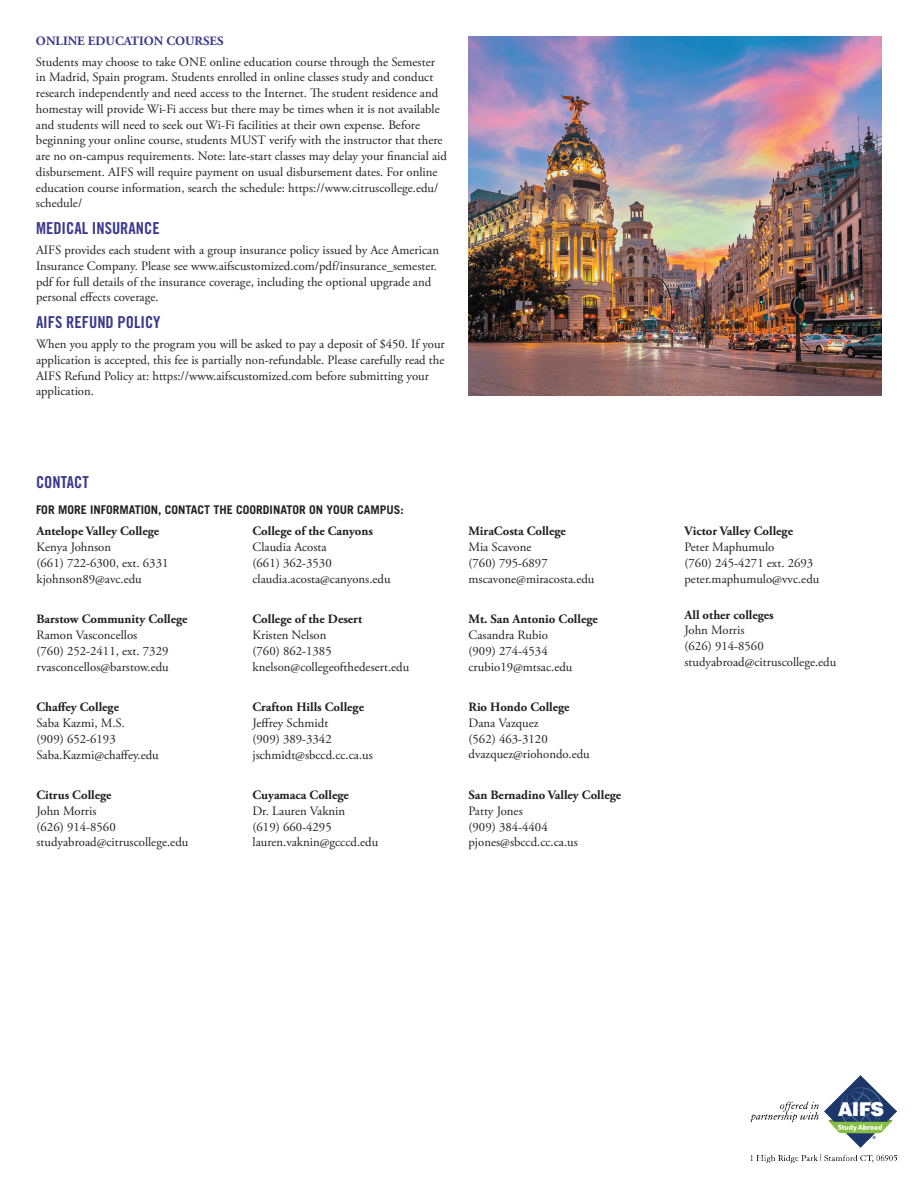
<style>
.page{position:relative;width:918px;height:1188px;background:#fff}
.page>*{position:absolute;margin:0;border:0;box-sizing:border-box;transform-origin:0 0}
.t1{font:16.5px "Trade Gothic Bold Cond Twenty";color:#3b398e}
.t2{font:12.75px/15.8px "Adobe Garamond Pro";color:#231f20}
.t3{font:700 12.75px "Adobe Garamond Pro";color:#231f20}
.t4{font:700 12.75px "Adobe Garamond Pro";color:#3b398e}
.t5{font:700 12px "Trade Gothic";color:#231f20}
</style>
<div class="page">
<img style="left:751px;top:1075px;width:145px;height:87px">
<img style="left:468px;top:36px;width:414px;height:360px">
<p class="t4" style="left:36px;top:34px;width:189px">ONLINE EDUCATION COURSES</p>
<p class="t2" style="left:36px;top:54px;width:413px">Students may choose to take ONE online education course through the Semester in Madrid, Spain program. Students enrolled in online classes study and conduct research independently and need access to the Internet. The student residence and homestay will provide Wi-Fi access but there may be times when it is not available and students will need to seek out Wi-Fi facilities at their own expense. Before beginning your online course, students MUST verify with the instructor that there are no on-campus requirements. Note: late-start classes may delay your financial aid disbursement. AIFS will require payment on usual disbursement dates. For online education course information, search the schedule: https://www.citruscollege.edu/ schedule/</p>
<p class="t1" style="left:36px;top:218px;width:125px">MEDICAL INSURANCE</p>
<p class="t2" style="left:36px;top:243px;width:405px">AIFS provides each student with a group insurance policy issued by Ace American Insurance Company. Please see www.aifscustomized.com/pdf/insurance_semester. pdf for full details of the insurance coverage, including the optional upgrade and personal effects coverage.</p>
<p class="t1" style="left:36px;top:312px;width:126px">AIFS REFUND POLICY</p>
<p class="t2" style="left:36px;top:337px;width:410px">When you apply to the program you will be asked to pay a deposit of $450. If your application is accepted, this fee is partially non-refundable. Please carefully read the AIFS Refund Policy at: https://www.aifscustomized.com before submitting your application.</p>
<p class="t1" style="left:36px;top:472px;width:54px">CONTACT</p>
<p class="t5" style="left:36px;top:503px;width:369px">FOR MORE INFORMATION, CONTACT THE COORDINATOR ON YOUR CAMPUS:</p>
<p class="t3" style="left:37px;top:524px;width:124px">Antelope Valley College</p>
<p class="t2" style="left:37px;top:540px;width:133px">Kenya Johnson<br>(661) 722-6300, ext. 6331 kjohnson89@avc.edu</p>
<p class="t3" style="left:37px;top:612px;width:153px">Barstow Community College</p>
<p class="t2" style="left:37px;top:628px;width:134px">Ramon Vasconcellos<br>(760) 252-2411, ext. 7329 rvasconcellos@barstow.edu</p>
<p class="t3" style="left:37px;top:700px;width:84px">Chaffey College</p>
<p class="t2" style="left:37px;top:716px;width:124px">Saba Kazmi, M.S.<br>(909) 652-6193<br>Saba.Kazmi@chaffey.edu</p>
<p class="t3" style="left:37px;top:788px;width:77px">Citrus College</p>
<p class="t2" style="left:37px;top:803px;width:153px">John Morris<br>(626) 914-8560 studyabroad@citruscollege.edu</p>
<p class="t3" style="left:253px;top:524px;width:122px">College of the Canyons</p>
<p class="t2" style="left:253px;top:540px;width:140px">Claudia Acosta<br>(661) 362-3530 claudia.acosta@canyons.edu</p>
<p class="t3" style="left:253px;top:612px;width:111px">College of the Desert</p>
<p class="t2" style="left:253px;top:628px;width:158px">Kristen Nelson<br>(760) 862-1385 knelson@collegeofthedesert.edu</p>
<p class="t3" style="left:253px;top:700px;width:113px">Crafton Hills College</p>
<p class="t2" style="left:253px;top:716px;width:122px">Jeffrey Schmidt<br>(909) 389-3342 jschmidt@sbccd.cc.ca.us</p>
<p class="t3" style="left:253px;top:788px;width:98px">Cuyamaca College</p>
<p class="t2" style="left:253px;top:803px;width:127px">Dr. Lauren Vaknin<br>(619) 660-4295 lauren.vaknin@gcccd.edu</p>
<p class="t3" style="left:469px;top:524px;width:99px">MiraCosta College</p>
<p class="t2" style="left:469px;top:540px;width:127px">Mia Scavone<br>(760) 795-6897 mscavone@miracosta.edu</p>
<p class="t3" style="left:469px;top:612px;width:131px">Mt. San Antonio College</p>
<p class="t2" style="left:469px;top:628px;width:105px">Casandra Rubio (909) 274-4534 crubio19@mtsac.edu</p>
<p class="t3" style="left:469px;top:700px;width:103px">Rio Hondo College</p>
<p class="t2" style="left:469px;top:716px;width:123px">Dana Vazquez<br>(562) 463-3120 dvazquez@riohondo.edu</p>
<p class="t3" style="left:469px;top:788px;width:154px">San Bernadino Valley College</p>
<p class="t2" style="left:469px;top:803px;width:111px">Patty Jones<br>(909) 384-4404 pjones@sbccd.cc.ca.us</p>
<p class="t3" style="left:685px;top:524px;width:110px">Victor Valley College</p>
<p class="t2" style="left:685px;top:540px;width:136px">Peter Maphumulo<br>(760) 245-4271 ext. 2693 peter.maphumulo@vvc.edu</p>
<p class="t3" style="left:685px;top:607px;width:91px">All other colleges</p>
<p class="t2" style="left:685px;top:623px;width:153px">John Morris<br>(626) 914-8560 studyabroad@citruscollege.edu</p>
</div>
